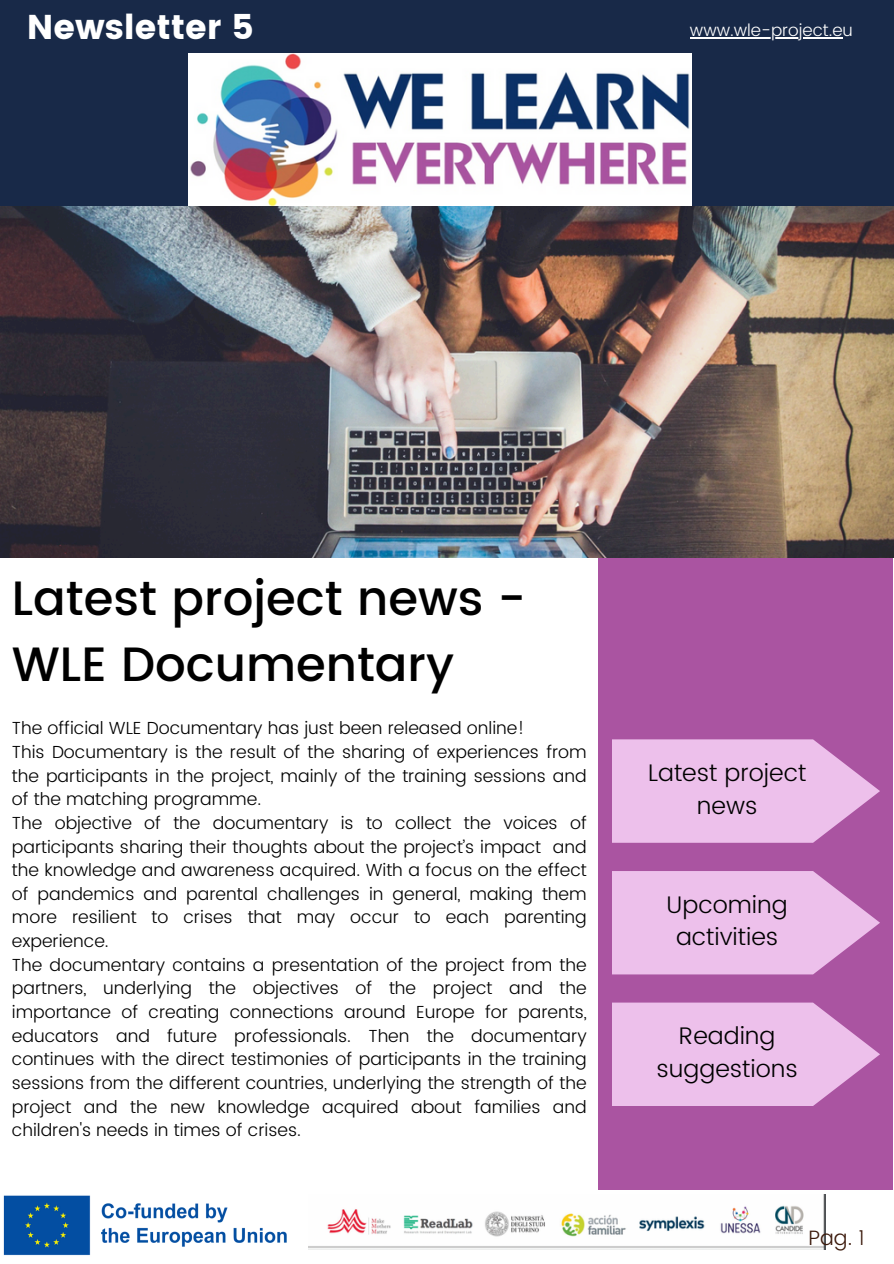
<style>
.page{position:relative;width:894px;height:1264px;background:#fff}
.page>*{position:absolute;margin:0;border:0;box-sizing:border-box;transform-origin:0 0}
.t1{font:500 48.15px/66.3px "Poppins";color:#000}
.t2{font:34.35px "Poppins";color:#fff}
.t3{font:300 24px/32.7px "Poppins";color:#000;text-align:center}
.t4{font:300 20.7px "Poppins";color:#3c1a0c}
.t5{font:300 17.55px/23.7px "Poppins";color:#000;text-align:justify}
.t6{font:300 16.95px "Poppins";color:#fff}
</style>
<div class="page">
<div style="left:0;top:0;width:893px;height:207px;background:#182948"></div>
<div style="left:598px;top:557px;width:295px;height:632px;background:#aa54a1"></div>
<img style="left:188px;top:53px;width:503px;height:153px">
<img style="left:308px;top:1194px;width:517px;height:55px">
<img style="left:3px;top:1195px;width:284px;height:61px">
<svg style="left:612px;top:739px;width:267px;height:103px"></svg>
<svg style="left:612px;top:871px;width:267px;height:103px"></svg>
<svg style="left:612px;top:1002px;width:267px;height:103px"></svg>
<img style="left:0;top:206px;width:893px;height:351px">
<hr style="left:689px;top:37px;width:153px;height:1px;background:#fff">
<h1 class="t2" style="left:27px;top:7px;width:229px">Newsletter 5</h1>
<p class="t6" style="left:689px;top:20px;width:164px">www.wle-project.eu</p>
<p class="t1" style="left:12px;top:565px;width:515px">Latest project news -<br>WLE Documentary</p>
<p class="t5" style="left:12px;top:716px;width:514px">The official WLE Documentary has just been released online!</p>
<p class="t5" style="left:12px;top:740px;width:576px">This Documentary is the result of the sharing of experiences from the participants in the project, mainly of the training sessions and of the matching programme.</p>
<p class="t5" style="left:12px;top:811px;width:576px">The objective of the documentary is to collect the voices of participants sharing their thoughts about the project’s impact and the knowledge and awareness acquired. With a focus on the effect of pandemics and parental challenges in general, making them more resilient to crises that may occur to each parenting experience.</p>
<h4 class="t5" style="left:12px;top:952px;width:576px">The documentary contains a presentation of the project from the partners, underlying the objectives of the project and the importance of creating connections around Europe for parents, educators and future professionals. Then the documentary continues with the direct testimonies of participants in the training sessions from the different countries, underlying the strength of the project and the new knowledge acquired about families and children's needs in times of crises.</h4>
<p class="t3" style="left:648px;top:756px;width:159px">Latest project news</p>
<h3 class="t3" style="left:666px;top:888px;width:122px">Upcoming activities</h3>
<h3 class="t3" style="left:656px;top:1019px;width:143px">Reading suggestions</h3>
<p class="t4" style="left:808px;top:1225px;width:58px">Pag. 1</p>
</div>
